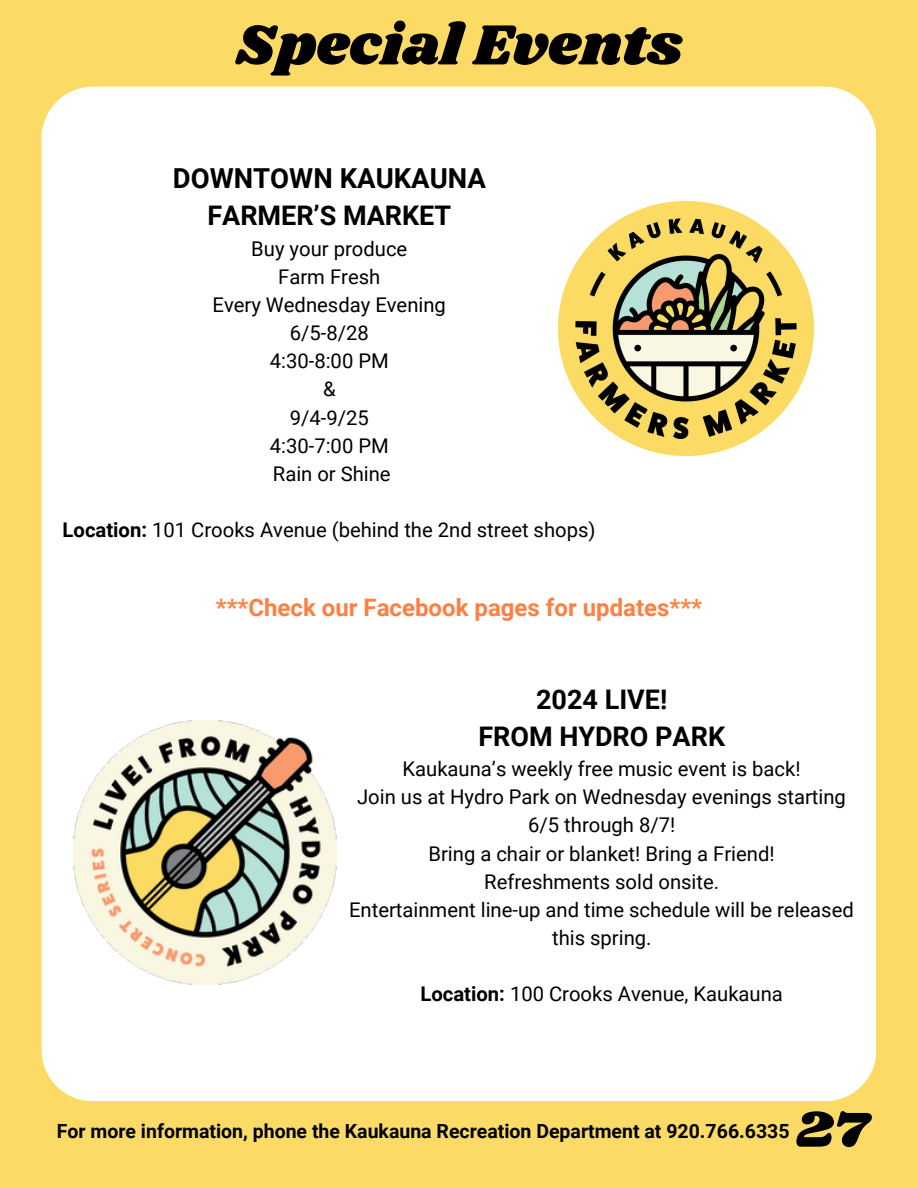
<style>
.page{position:relative;width:918px;height:1188px;background:#fbdb65}
.page>*{position:absolute;margin:0;border:0;box-sizing:border-box;transform-origin:0 0}
.t1{font:58.5px "Shrikhand";color:#000}
.t2{font:52.95px "Shrikhand";color:#000}
.t3{font:700 27.6px "Roboto";color:#000}
.t4{font:700 27px/37.2px "Roboto";color:#000;text-align:center}
.t5{font:700 24px "Roboto";color:#ff7f41}
.t6{font:20.25px/28.2px "Roboto";color:#000;text-align:center}
.t7{font:700 19.5px "Roboto";color:#000}
.s1{font-weight:700}
</style>
<div class="page">
<div style="left:42px;top:87px;width:834px;height:1014px;background:#fff;border-radius:51px"></div>
<img style="left:559px;top:201px;width:254px;height:254px">
<img style="left:73px;top:721px;width:263px;height:263px">
<h1 class="t1" style="left:236px;top:4px;width:448px">Special Events</h1>
<h3 class="t3" style="left:173px;top:163px;width:314px">DOWNTOWN KAUKAUNA</h3>
<h3 class="t4" style="left:207px;top:198px;width:245px">FARMER’S MARKET</h3>
<p class="t6" style="left:213px;top:235px;width:235px">Buy your produce<br>Farm Fresh<br>Every Wednesday Evening<br>6/5-8/28<br>4:30-8:00 PM<br>&amp;<br>9/4-9/25<br>4:30-7:00 PM<br>Rain or Shine</p>
<p class="t6" style="left:63px;top:516px;width:534px"><span class="s1">Location:</span> 101 Crooks Avenue (behind the 2nd street shops)</p>
<p class="t5" style="left:216px;top:594px;width:488px">***Check our Facebook pages for updates***</p>
<h3 class="t4" style="left:478px;top:681px;width:248px">2024 LIVE!<br>FROM HYDRO PARK</h3>
<p class="t6" style="left:349px;top:755px;width:506px">Kaukauna’s weekly free music event is back!<br>Join us at Hydro Park on Wednesday evenings starting 6/5 through 8/7!<br>Bring a chair or blanket! Bring a Friend!<br>Refreshments sold onsite.<br>Entertainment line-up and time schedule will be released this spring.</p>
<p class="t6" style="left:420px;top:980px;width:364px"><span class="s1">Location:</span> 100 Crooks Avenue, Kaukauna</p>
<h2 class="t2" style="left:796px;top:1092px;width:74px">27</h2>
<p class="t7" style="left:57px;top:1120px;width:734px">For more information, phone the Kaukauna Recreation Department at 920.766.6335</p>
</div>
